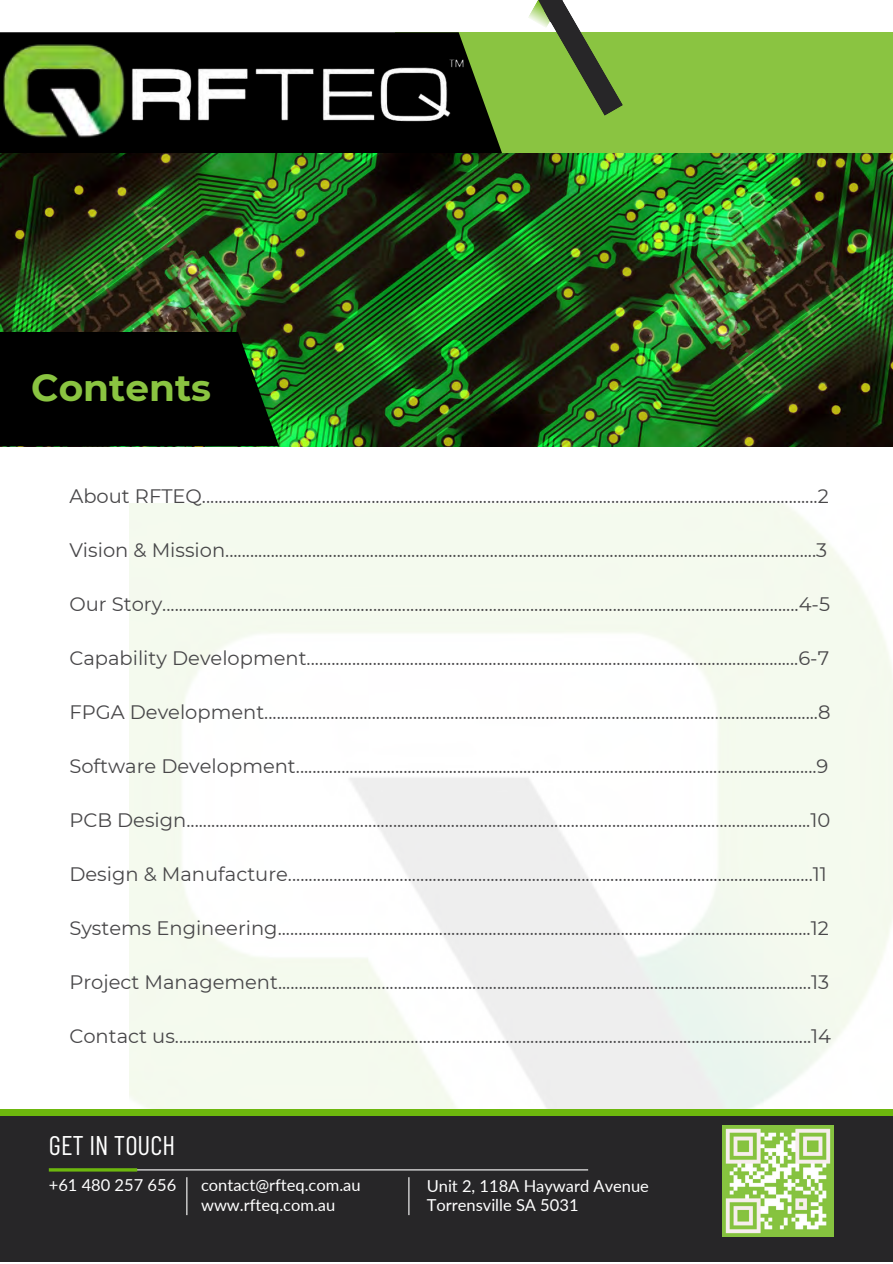
<style>
.page{position:relative;width:893px;height:1264px;background:#fff}
.page>*{position:absolute;margin:0;border:0;box-sizing:border-box;transform-origin:0 0}
.t1{font:700 37.5px "Montserrat";color:#8ac441}
.t2{font:27px "Barlow Condensed";color:#fff}
.t3{font:19.5px "Montserrat";color:#484749}
.t4{font:18px "Montserrat";color:#fff}
.t5{font:16.5px "Lato";color:#fff}
</style>
<div class="page">
<div style="left:395px;top:33px;width:497px;height:120px;background:#8ac441"></div>
<svg style="left:504px;top:0;width:119px;height:116px"></svg>
<svg style="left:0;top:32px;width:504px;height:121px;fill:#000"></svg>
<img style="left:0;top:153px;width:892px;height:294px">
<img style="left:0;top:36px;width:140px;height:107px">
<img style="left:89px;top:46px;width:403px;height:99px">
<div style="left:0;top:1112px;width:892px;height:150px;background:#272628"></div>
<div style="left:0;top:1108px;width:892px;height:7px;background:#6db70e"></div>
<hr style="left:51px;top:1169px;width:537px;height:1px;background:#fff">
<hr style="left:49px;top:1168px;width:88px;height:3px;background:#6db70e">
<hr style="left:186px;top:1177px;width:1px;height:38px;background:#fff">
<hr style="left:408px;top:1177px;width:1px;height:38px;background:#fff">
<img style="left:722px;top:1125px;width:111px;height:111px">
<div style="left:0;top:332px;width:279px;height:114px;background:#000"></div>
<p class="t1" style="left:31px;top:364px;width:181px">Contents</p>
<p class="t3" style="left:69px;top:484px;width:760px">About RFTEQ.....................................................................................................................................................2</p>
<p class="t3" style="left:69px;top:538px;width:759px">Vision &amp; Mission...............................................................................................................................................3</p>
<p class="t3" style="left:69px;top:592px;width:762px">Our Story..........................................................................................................................................................4-5</p>
<p class="t3" style="left:69px;top:645px;width:761px">Capability Development.......................................................................................................................6-7</p>
<p class="t3" style="left:69px;top:699px;width:762px">FPGA Development......................................................................................................................................8</p>
<p class="t3" style="left:69px;top:753px;width:760px">Software Development..............................................................................................................................9</p>
<p class="t3" style="left:69px;top:807px;width:762px">PCB Design.......................................................................................................................................................10</p>
<p class="t3" style="left:69px;top:861px;width:759px">Design &amp; Manufacture...............................................................................................................................11</p>
<p class="t3" style="left:69px;top:915px;width:761px">Systems Engineering.................................................................................................................................12</p>
<p class="t3" style="left:69px;top:969px;width:761px">Project Management.................................................................................................................................13</p>
<p class="t3" style="left:69px;top:1023px;width:763px">Contact us..........................................................................................................................................................14</p>
<p class="t2" style="left:49px;top:1127px;width:128px">GET IN TOUCH</p>
<p class="t4" style="left:115px;top:1169px;width:168px">www.rfteq.com.au</p>
<p class="t4" style="left:555px;top:1172px;width:142px">+61 480 257 656</p>
<p class="t5" style="left:49px;top:1174px;width:129px">+61 480 257 656</p>
<p class="t5" style="left:201px;top:1174px;width:161px">contact@rfteq.com.au</p>
<p class="t5" style="left:426px;top:1175px;width:224px">Unit 2, 118A Hayward Avenue</p>
<p class="t5" style="left:201px;top:1194px;width:136px">www.rfteq.com.au</p>
<p class="t5" style="left:426px;top:1194px;width:153px">Torrensville SA 5031</p>
</div>
